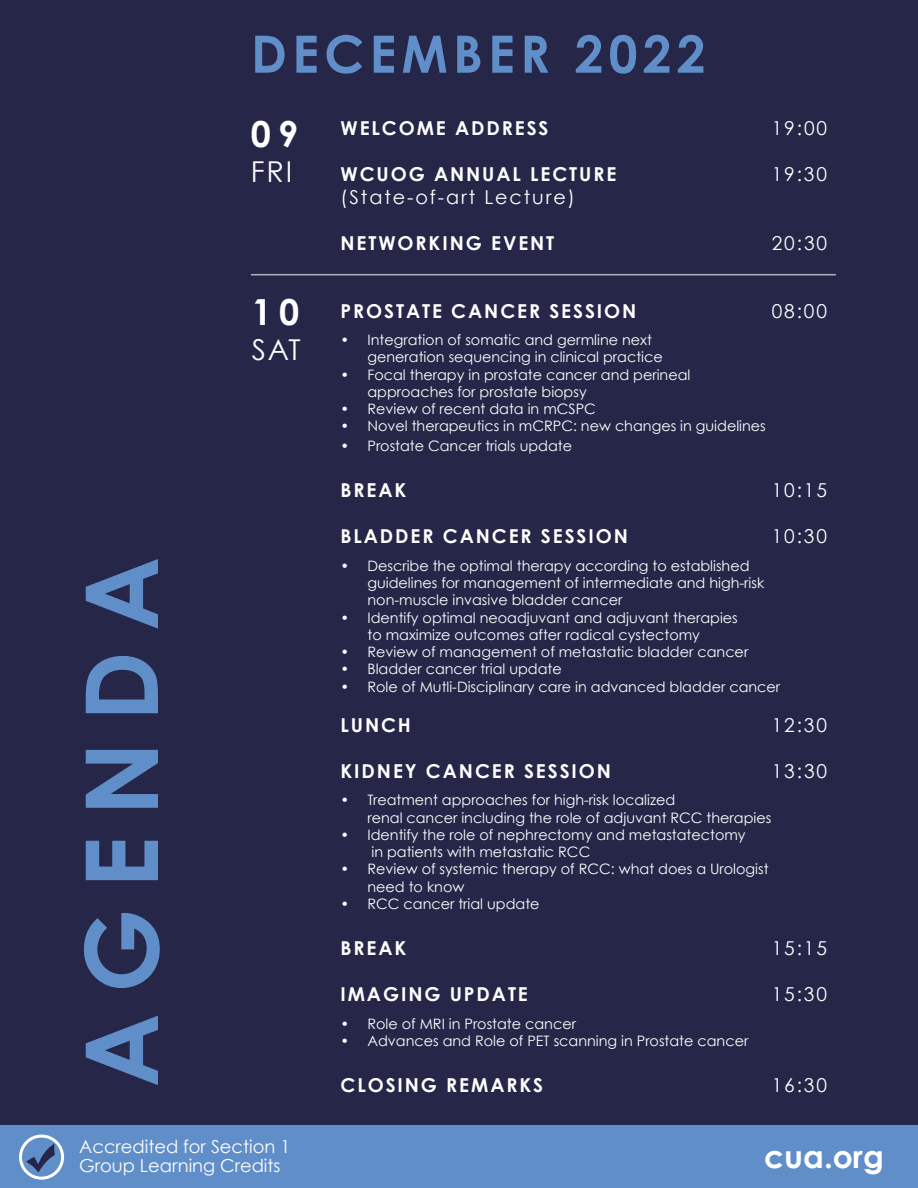
<style>
.page{position:relative;width:918px;height:1188px;background:#262649}
.page>*{position:absolute;margin:0;border:0;box-sizing:border-box;transform-origin:0 0}
.t1{font:700 100.5px "Century Gothic";letter-spacing:.2em;color:#608ec9}
.t2{font:700 51.6px "Century Gothic";letter-spacing:.1em;color:#608ec9}
.t3{font:700 36px "Century Gothic";color:#fff}
.t4{font:700 31.5px "Century Gothic";color:#fff}
.t5{font:28.8px "Century Gothic";letter-spacing:.06em;color:#fff}
.t6{font:700 19.2px "Century Gothic";letter-spacing:.1em;color:#fff}
.t7{font:19.2px "Century Gothic";letter-spacing:.1em;color:#fff}
.t8{font:17.85px/18.8px "Century Gothic";color:#fff}
.t9{font:14.4px/17.2px "Century Gothic";color:#fff}
</style>
<div class="page">
<hr style="left:251px;top:274px;width:585px;height:1px;background:#fff">
<div style="left:0;top:1125px;width:918px;height:63px;background:#608ec9"></div>
<svg style="left:26px;top:1144px;width:29px;height:28px"></svg>
<div style="left:19px;top:1135px;width:45px;height:45px;border:3px solid #fff;border-radius:50%"></div>
<p class="t2" style="left:251px;top:15px;width:456px">DECEMBER 2022</p>
<p class="t3" style="left:251px;top:107px;width:49px">09</p>
<p class="t5" style="left:251px;top:151px;width:43px">FRI</p>
<p class="t1" style="left:45px;top:1088px;width:533px;rotate:-90deg">AGENDA</p>
<p class="t3" style="left:252px;top:285px;width:49px">10</p>
<p class="t5" style="left:252px;top:330px;width:51px">SAT</p>
<p class="t8" style="left:79px;top:1137px;width:212px">Accredited for Section 1<br>Group Learning Credits</p>
<p class="t6" style="left:341px;top:113px;width:210px">WELCOME ADDRESS</p>
<p class="t7" style="left:772px;top:115px;width:57px">19:00</p>
<p class="t6" style="left:341px;top:159px;width:277px">WCUOG ANNUAL LECTURE</p>
<p class="t7" style="left:772px;top:161px;width:57px">19:30</p>
<p class="t7" style="left:341px;top:184px;width:236px">(State-of-art Lecture)</p>
<p class="t6" style="left:341px;top:228px;width:215px">NETWORKING EVENT</p>
<p class="t7" style="left:772px;top:230px;width:57px">20:30</p>
<p class="t6" style="left:341px;top:296px;width:297px">PROSTATE CANCER SESSION</p>
<p class="t7" style="left:772px;top:297px;width:57px">08:00</p>
<p class="t9" style="left:367px;top:331px;width:297px;text-indent:-27px">• Integration of somatic and germline next generation sequencing in clinical practice</p>
<p class="t9" style="left:367px;top:366px;width:324px;text-indent:-27px">• Focal therapy in prostate cancer and perineal approaches for prostate biopsy</p>
<p class="t9" style="left:341px;top:400px;width:257px">• Review of recent data in mCSPC</p>
<p class="t9" style="left:341px;top:417px;width:427px">• Novel therapeutics in mCRPC: new changes in guidelines</p>
<p class="t9" style="left:341px;top:437px;width:233px">• Prostate Cancer trials update</p>
<p class="t6" style="left:341px;top:476px;width:67px">BREAK</p>
<p class="t7" style="left:772px;top:477px;width:57px">10:15</p>
<p class="t6" style="left:341px;top:522px;width:289px">BLADDER CANCER SESSION</p>
<p class="t7" style="left:772px;top:523px;width:57px">10:30</p>
<p class="t9" style="left:367px;top:557px;width:398px;text-indent:-27px">• Describe the optimal therapy according to established guidelines for management of intermediate and high-risk non-muscle invasive bladder cancer</p>
<p class="t9" style="left:367px;top:609px;width:372px;text-indent:-27px">• Identify optimal neoadjuvant and adjuvant therapies to maximize outcomes after radical cystectomy</p>
<p class="t9" style="left:341px;top:643px;width:409px">• Review of management of metastatic bladder cancer</p>
<p class="t9" style="left:341px;top:660px;width:223px">• Bladder cancer trial update</p>
<p class="t9" style="left:341px;top:678px;width:441px">• Role of Mutli-Disciplinary care in advanced bladder cancer</p>
<p class="t6" style="left:341px;top:710px;width:72px">LUNCH</p>
<p class="t7" style="left:772px;top:712px;width:57px">12:30</p>
<p class="t6" style="left:341px;top:756px;width:272px">KIDNEY CANCER SESSION</p>
<p class="t7" style="left:772px;top:758px;width:57px">13:30</p>
<p class="t9" style="left:367px;top:791px;width:405px;text-indent:-27px">• Treatment approaches for high-risk localized<br>renal cancer including the role of adjuvant RCC therapies</p>
<p class="t9" style="left:371px;top:826px;width:376px;text-indent:-31px">• Identify the role of nephrectomy and metastatectomy in patients with metastatic RCC</p>
<p class="t9" style="left:367px;top:860px;width:403px;text-indent:-27px">• Review of systemic therapy of RCC: what does a Urologist need to know</p>
<p class="t9" style="left:341px;top:895px;width:201px">• RCC cancer trial update</p>
<p class="t6" style="left:341px;top:933px;width:67px">BREAK</p>
<p class="t7" style="left:772px;top:935px;width:57px">15:15</p>
<p class="t6" style="left:341px;top:979px;width:189px">IMAGING UPDATE</p>
<p class="t7" style="left:772px;top:981px;width:57px">15:30</p>
<p class="t9" style="left:341px;top:1014px;width:237px">• Role of MRI in Prostate cancer</p>
<p class="t9" style="left:341px;top:1032px;width:409px">• Advances and Role of PET scanning in Prostate cancer</p>
<p class="t6" style="left:341px;top:1070px;width:204px">CLOSING REMARKS</p>
<p class="t7" style="left:772px;top:1071px;width:57px">16:30</p>
<p class="t4" style="left:764px;top:1132px;width:121px">cua.org</p>
</div>
